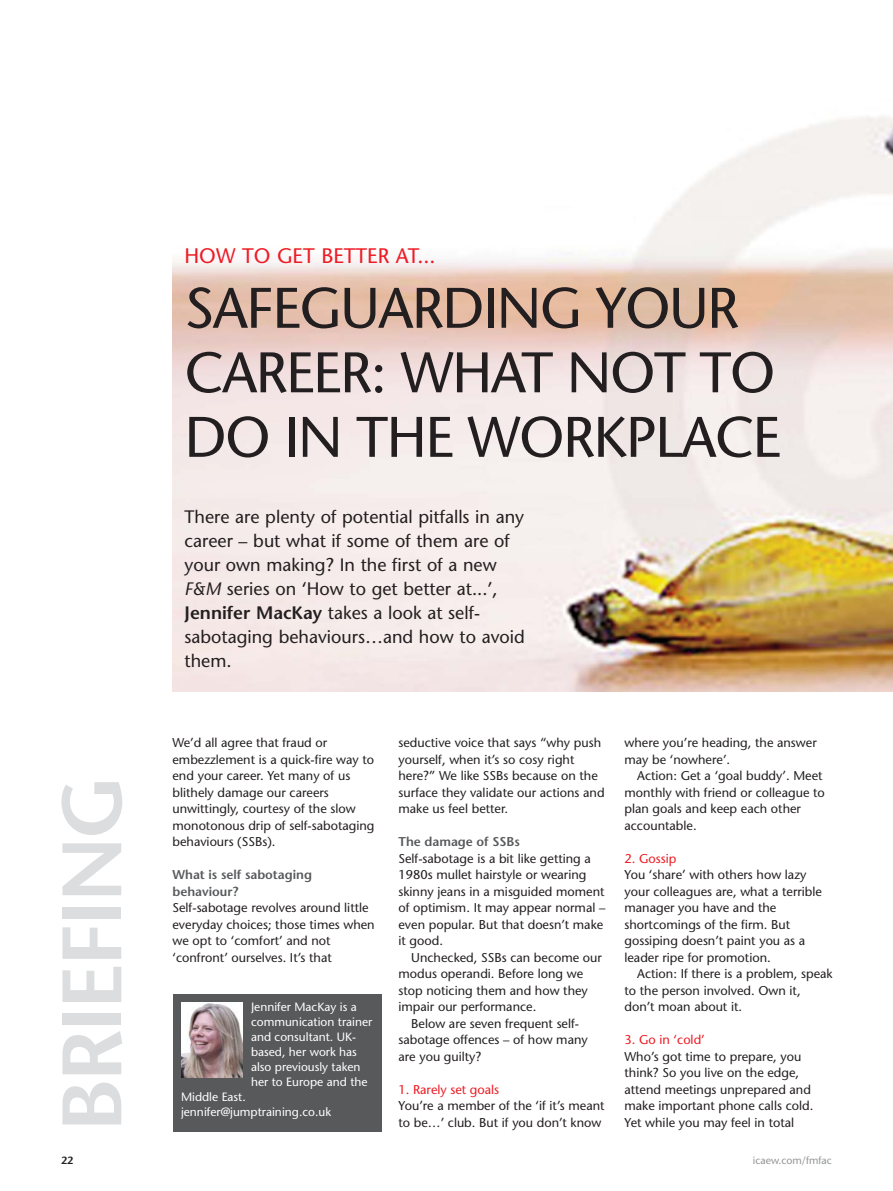
<style>
.page{position:relative;width:893px;height:1191px;background:#fff}
.page>*{position:absolute;margin:0;border:0;box-sizing:border-box;transform-origin:0 0}
.t1{font:600 84px "Stone Sans";letter-spacing:-.03em;color:#dcddde}
.t2{font:57px/64.5px "Stone Sans";letter-spacing:-.025em;color:#231f20}
.t3{font:21px "Stone Sans";color:#ed1c24}
.t4{font:18px/24px "Stone Sans";color:#231f20}
.t5{font:12.75px/16.5px "Stone Sans";color:#231f20}
.t6{font:600 12.75px/16.5px "Stone Sans";color:#58595b}
.t7{font:12.75px "Stone Sans";color:#ed1c24}
.t8{font:12px/15px "Stone Sans";color:#fff}
.t9{font:10.5px "Stone Sans";color:#939598}
.t10{font:600 10.5px "Stone Sans";color:#231f20}
.s1{font-style:italic}
.s2{font-weight:600}
</style>
<div class="page">
<img style="left:173px;top:116px;width:720px;height:576px">
<div style="left:173px;top:993px;width:208px;height:138px;background:#58595b"></div>
<img style="left:181px;top:1002px;width:62px;height:75px">
<h3 class="t3" style="left:185px;top:248px;width:252px">HOW TO GET BETTER AT...</h3>
<h2 class="t2" style="left:185px;top:282px;width:598px">SAFEGUARDING YOUR<br>CAREER: WHAT NOT TO<br>DO IN THE WORKPLACE</h2>
<h1 class="t1" style="left:60px;top:1131px;width:358px;rotate:-90deg">BRIEFING</h1>
<p class="t4" style="left:185px;top:506px;width:342px">There are plenty of potential pitfalls in any career – but what if some of them are of your own making? In the first of a new <span class="s1">F&amp;M</span> series on ‘How to get better at...’, <span class="s2">Jennifer MacKay</span> takes a look at self&shy;sabotaging behaviours…and how to avoid them.</p>
<p class="t5" style="left:173px;top:736px;width:204px">We’d all agree that fraud or embezzlement is a quick-fire way to end your career. Yet many of us blithely damage our careers unwittingly, courtesy of the slow monotonous drip of self-sabotaging behaviours (SSBs).</p>
<p class="t6" style="left:173px;top:868px;width:141px">What is self sabotaging behaviour?</p>
<p class="t5" style="left:173px;top:901px;width:204px">Self-sabotage revolves around little everyday choices; those times when we opt to ‘comfort’ and not ‘confront’ ourselves. It’s that</p>
<p class="t8" style="left:251px;top:1000px;width:123px">Jennifer MacKay is a communication trainer and consultant. UK&shy;based, her work has also previously taken her to Europe and the</p>
<p class="t8" style="left:181px;top:1090px;width:152px">Middle East. jennifer@jumptraining.co.uk</p>
<p class="t5" style="left:398px;top:736px;width:208px">seductive voice that says “why push yourself, when it’s so cosy right here?” We like SSBs because on the surface they validate our actions and make us feel better.</p>
<p class="t6" style="left:398px;top:835px;width:123px">The damage of SSBs</p>
<p class="t5" style="left:398px;top:851px;width:208px">Self-sabotage is a bit like getting a<br>1980s mullet hairstyle or wearing skinny jeans in a misguided moment of optimism. It may appear normal – even popular. But that doesn’t make it good.</p>
<p class="t5" style="left:411px;top:950px;width:192px">Unchecked, SSBs can become our</p>
<p class="t5" style="left:398px;top:967px;width:186px">modus operandi. Before long we</p>
<p class="t5" style="left:398px;top:983px;width:191px">stop noticing them and how they</p>
<p class="t5" style="left:398px;top:1000px;width:139px">impair our performance.</p>
<p class="t5" style="left:411px;top:1016px;width:169px">Below are seven frequent self-</p>
<p class="t5" style="left:398px;top:1033px;width:191px">sabotage offences – of how many</p>
<p class="t5" style="left:398px;top:1049px;width:85px">are you guilty?</p>
<p class="t7" style="left:398px;top:1084px;width:102px">1. Rarely set goals</p>
<p class="t5" style="left:398px;top:1099px;width:208px">You’re a member of the ‘if it’s meant to be…’ club. But if you don’t know</p>
<p class="t5" style="left:624px;top:736px;width:194px">where you’re heading, the answer may be ‘nowhere’.</p>
<p class="t5" style="left:624px;top:769px;width:202px;text-indent:13px">Action: Get a ‘goal buddy’. Meet monthly with friend or colleague to plan goals and keep each other accountable.</p>
<p class="t7" style="left:624px;top:853px;width:53px">2. Gossip</p>
<p class="t5" style="left:624px;top:868px;width:199px">You ‘share’ with others how lazy your colleagues are, what a terrible manager you have and the shortcomings of the firm. But gossiping doesn’t paint you as a leader ripe for promotion.</p>
<p class="t5" style="left:624px;top:967px;width:210px;text-indent:13px">Action: If there is a problem, speak to the person involved. Own it, don’t moan about it.</p>
<p class="t7" style="left:624px;top:1035px;width:82px">3. Go in ‘cold’</p>
<p class="t5" style="left:624px;top:1049px;width:190px">Who’s got time to prepare, you think? So you live on the edge, attend meetings unprepared and make important phone calls cold.</p>
<p class="t5" style="left:624px;top:1115px;width:171px">Yet while you may feel in total</p>
<p class="t10" style="left:61px;top:1156px;width:14px">22</p>
<p class="t9" style="left:753px;top:1156px;width:80px">icaew.com/fmfac</p>
</div>
